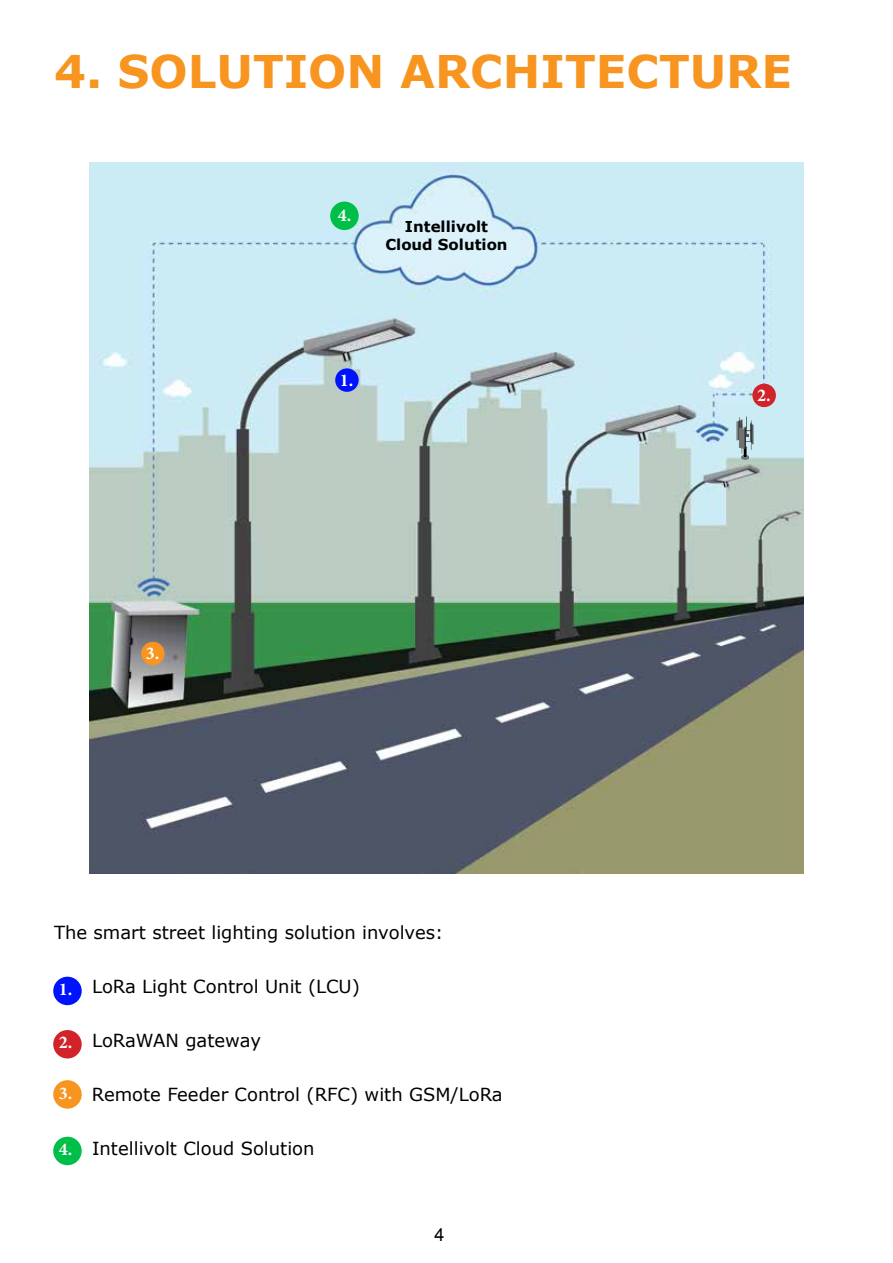
<style>
.page{position:relative;width:893px;height:1263px;background:#fff}
.page>*{position:absolute;margin:0;border:0;box-sizing:border-box;transform-origin:0 0}
.t1{font:700 45px "Verdana";color:#f79520}
.t2{font:18px "Verdana";color:#000}
.t3{font:700 18px "Minion Pro";color:#fff}
.t4{font:18px "Helvetica";color:#000}
.t5{font:700 15px/18px "Verdana";color:#000;text-align:center}
</style>
<div class="page">
<img style="left:89px;top:162px;width:715px;height:711px">
<div style="left:141px;top:642px;width:24px;height:23px;background:#f79520;border-radius:50%"></div>
<div style="left:752px;top:384px;width:24px;height:23px;background:#d2232a;border-radius:50%"></div>
<div style="left:335px;top:368px;width:24px;height:24px;background:#0013ff;border-radius:50%"></div>
<div style="left:53px;top:977px;width:29px;height:28px;background:#0013ff;border-radius:50%"></div>
<div style="left:53px;top:1030px;width:29px;height:28px;background:#d2232a;border-radius:50%"></div>
<div style="left:53px;top:1080px;width:29px;height:29px;background:#f79520;border-radius:50%"></div>
<div style="left:53px;top:1137px;width:29px;height:28px;background:#00bf49;border-radius:50%"></div>
<div style="left:330px;top:202px;width:29px;height:28px;background:#00bf49;border-radius:50%"></div>
<svg style="left:736px;top:416px;width:17px;height:44px"></svg>
<h1 class="t1" style="left:54px;top:40px;width:740px">4. SOLUTION ARCHITECTURE</h1>
<p class="t3" style="left:146px;top:641px;width:15px">3.</p>
<p class="t3" style="left:338px;top:203px;width:15px">4.</p>
<p class="t5" style="left:385px;top:217px;width:124px">Intellivolt<br>Cloud Solution</p>
<p class="t3" style="left:340px;top:367px;width:15px">1.</p>
<p class="t2" style="left:54px;top:921px;width:391px">The smart street lighting solution involves:</p>
<p class="t2" style="left:92px;top:975px;width:269px">LoRa Light Control Unit (LCU)</p>
<p class="t2" style="left:92px;top:1029px;width:171px">LoRaWAN gateway</p>
<p class="t2" style="left:92px;top:1083px;width:412px">Remote Feeder Control (RFC) with GSM/LoRa</p>
<p class="t2" style="left:92px;top:1137px;width:224px">Intellivolt Cloud Solution</p>
<p class="t3" style="left:59px;top:976px;width:15px">1.</p>
<p class="t3" style="left:59px;top:1030px;width:15px">2.</p>
<p class="t3" style="left:59px;top:1080px;width:15px">3.</p>
<p class="t3" style="left:59px;top:1136px;width:15px">4.</p>
<p class="t4" style="left:434px;top:1223px;width:12px">4</p>
<p class="t3" style="left:757px;top:383px;width:15px">2.</p>
</div>
